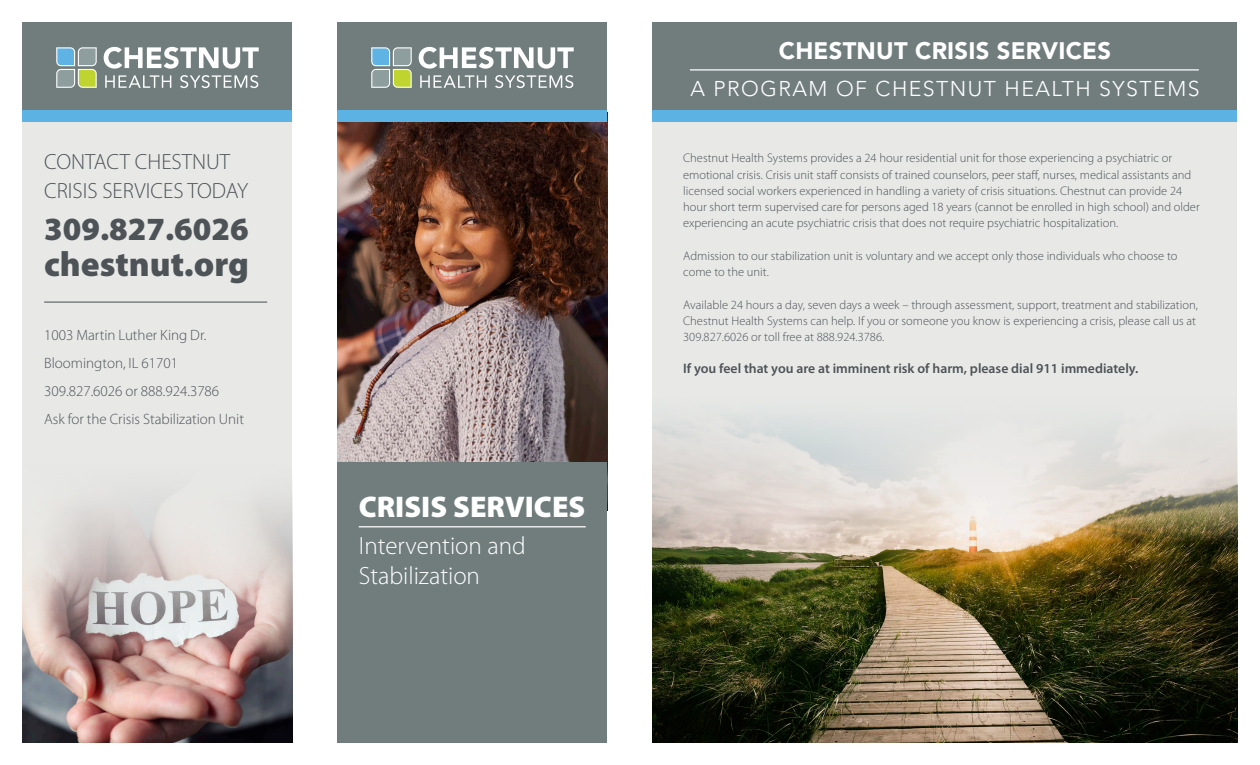
<style>
.page{position:relative;width:1260px;height:765px;background:#fff}
.page>*{position:absolute;margin:0;border:0;box-sizing:border-box;transform-origin:0 0}
.t1{font:900 35px "Myriad Pro";color:#4d5357}
.t2{font:900 32.5px "Myriad Pro";color:#4d5357}
.t3{font:900 30px "Myriad Pro";color:#fff}
.t4{font:300 25px/30px "Myriad Pro";color:#fff}
.t5{font:900 23.75px "Avenir";letter-spacing:.01em;color:#fff}
.t6{font:300 22px "Myriad Pro";color:#4d5357}
.t7{font:300 21.25px "Avenir";letter-spacing:.07em;color:#fff}
.content{font:300 15px "Myriad Pro";color:#4d5357}
.t8{font:600 13.75px "Myriad Pro";color:#4d5357}
.t9{font:300 12.5px/16.2px "Myriad Pro";color:#4d5357}
</style>
<div class="page">
<img style="left:338px;top:121px;width:270px;height:341px">
<div style="left:22px;top:116px;width:270px;height:626px;background:#e8e9e7"></div>
<div style="left:652px;top:112px;width:586px;height:630px;background:#e8e9e7"></div>
<div style="left:22px;top:110px;width:270px;height:11px;background:#5db2e4"></div>
<div style="left:652px;top:110px;width:586px;height:11px;background:#5db2e4"></div>
<div style="left:22px;top:22px;width:270px;height:88px;background:#717d7d"></div>
<div style="left:338px;top:22px;width:270px;height:88px;background:#717d7d"></div>
<div style="left:652px;top:22px;width:586px;height:88px;background:#717d7d"></div>
<img style="left:652px;top:371px;width:586px;height:371px">
<hr style="left:44px;top:301px;width:223px;height:2px;background:#656d71">
<img style="left:22px;top:497px;width:270px;height:245px">
<div style="left:338px;top:110px;width:270px;height:11px;background:#5db2e4"></div>
<div style="left:338px;top:462px;width:270px;height:280px;background:#717d7d"></div>
<svg style="left:419px;top:47px;width:155px;height:22px"></svg>
<svg style="left:420px;top:75px;width:66px;height:13px"></svg>
<svg style="left:495px;top:75px;width:78px;height:13px"></svg>
<svg style="left:371px;top:47px;width:41px;height:41px;background:#9db5a2"></svg>
<svg style="left:104px;top:47px;width:155px;height:22px"></svg>
<svg style="left:105px;top:75px;width:66px;height:13px"></svg>
<svg style="left:180px;top:75px;width:78px;height:13px"></svg>
<svg style="left:56px;top:47px;width:41px;height:41px;background:#9db5a2"></svg>
<hr style="left:690px;top:69px;width:509px;height:2px;background:#fff">
<hr style="left:359px;top:526px;width:227px;height:1px;background:#fff">
<p class="t6" style="left:44px;top:149px;width:188px">CONTACT CHESTNUT</p>
<p class="t6" style="left:44px;top:178px;width:206px">CRISIS SERVICES TODAY</p>
<p class="t2" style="left:44px;top:210px;width:206px">309.827.6026</p>
<p class="t1" style="left:44px;top:244px;width:206px">chestnut.org</p>
<p class="content" style="left:44px;top:327px;width:164px">1003 Martin Luther King Dr.</p>
<p class="content" style="left:44px;top:355px;width:135px">Bloomington, IL 61701</p>
<p class="content" style="left:44px;top:383px;width:177px">309.827.6026 or 888.924.3786</p>
<p class="content" style="left:44px;top:410px;width:201px">Ask for the Crisis Stabilization Unit</p>
<p class="t3" style="left:359px;top:489px;width:228px">CRISIS SERVICES</p>
<p class="t4" style="left:359px;top:531px;width:168px">Intervention and<br>Stabilization</p>
<p class="t5" style="left:779px;top:37px;width:334px">CHESTNUT CRISIS SERVICES</p>
<p class="t7" style="left:690px;top:76px;width:511px">A PROGRAM OF CHESTNUT HEALTH SYSTEMS</p>
<p class="t9" style="left:683px;top:150px;width:518px">Chestnut Health Systems provides a 24 hour residential unit for those experiencing a psychiatric or emotional crisis. Crisis unit staff consists of trained counselors, peer staff, nurses, medical assistants and licensed social workers experienced in handling a variety of crisis situations. Chestnut can provide 24 hour short term supervised care for persons aged 18 years (cannot be enrolled in high school) and older experiencing an acute psychiatric crisis that does not require psychiatric hospitalization.</p>
<p class="t9" style="left:683px;top:248px;width:496px">Admission to our stabilization unit is voluntary and we accept only those individuals who choose to come to the unit.</p>
<p class="t9" style="left:683px;top:296px;width:516px">Available 24 hours a day, seven days a week – through assessment, support, treatment and stabilization,<br>Chestnut Health Systems can help. If you or someone you know is experiencing a crisis, please call us at<br>309.827.6026 or toll free at 888.924.3786.</p>
<p class="t8" style="left:683px;top:360px;width:457px">If you feel that you are at imminent risk of harm, please dial 911 immediately.</p>
</div>
